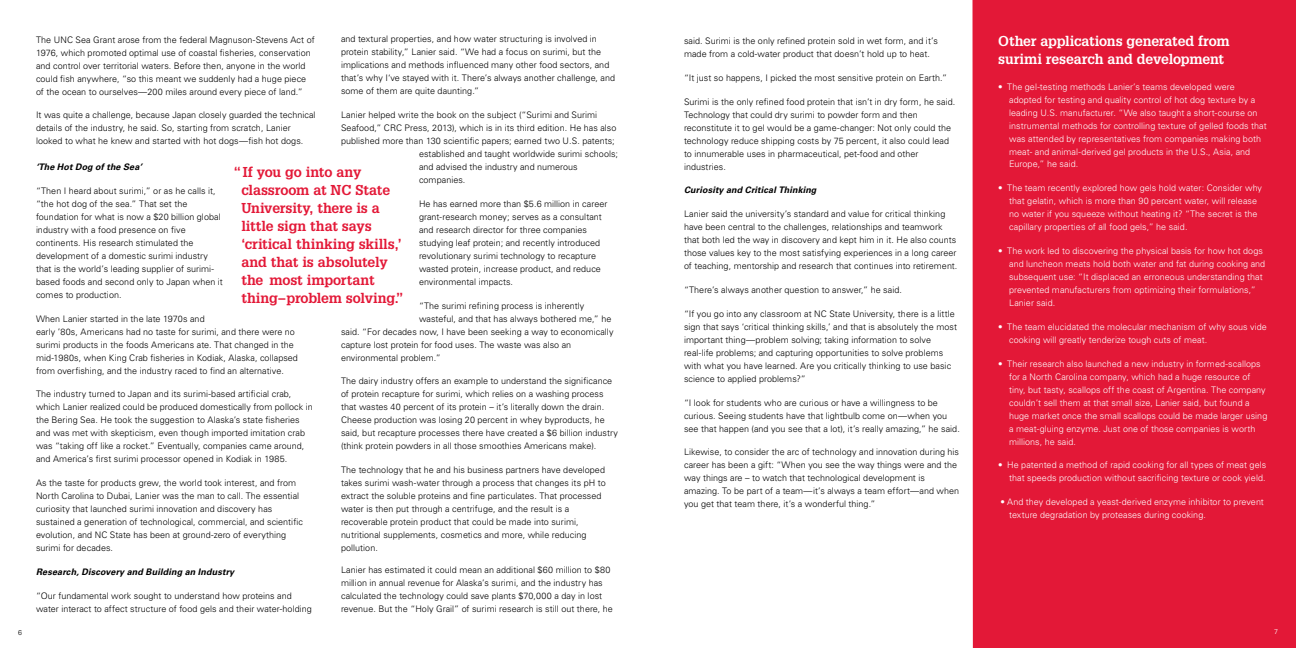
<style>
.page{position:relative;width:1296px;height:648px;background:#fff}
.page>*{position:absolute;margin:0;border:0;box-sizing:border-box;transform-origin:0 0}
.t1{font:700 14px/18px "Glypha LT Std";letter-spacing:-.005em;color:#e31837}
.t2{font:700 14px/18px "Glypha LT Std";letter-spacing:-.015em;color:#fff}
.t3{font:300 9px/13px "Univers LT Std";letter-spacing:.005em;color:#000}
.t4{font:300 9px/13px "Univers LT Std";letter-spacing:.005em;color:#fff}
.t5{font:italic 700 9px "Univers LT Std";letter-spacing:.015em;color:#000}
.t6{font:300 7px "Univers LT Std";color:#fff}
.t7{font:300 7px "Univers LT Std";color:#000}
</style>
<div class="page">
<div style="left:973px;top:0;width:323px;height:648px;background:#e31837"></div>
<p class="t7" style="left:18px;top:628px;width:5px">6</p>
<p class="t3" style="left:341px;top:33px;width:276px">and textural properties, and how water structuring is involved in protein stability,” Lanier said. “We had a focus on surimi, but the implications and methods influenced many other food sectors, and that’s why I‘ve stayed with it. There’s always another challenge, and some of them are quite daunting.”</p>
<p class="t3" style="left:341px;top:108px;width:258px">Lanier helped write the book on the subject (“Surimi and Surimi</p>
<p class="t3" style="left:341px;top:121px;width:277px">Seafood,” CRC Press, 2013), which is in its third edition. He has also</p>
<p class="t3" style="left:341px;top:134px;width:275px">published more than 130 scientific papers; earned two U.S. patents;</p>
<p class="t3" style="left:419px;top:147px;width:200px">established and taught worldwide surimi schools;</p>
<p class="t3" style="left:419px;top:160px;width:160px">and advised the industry and numerous</p>
<p class="t3" style="left:419px;top:173px;width:48px">companies.</p>
<p class="t3" style="left:419px;top:197px;width:190px">He has earned more than $5.6 million in career grant-research money; serves as a consultant and research director for three companies studying leaf protein; and recently introduced revolutionary surimi technology to recapture wasted protein, increase product, and reduce environmental impacts.</p>
<p class="t3" style="left:419px;top:299px;width:167px">“The surimi refining process is inherently</p>
<p class="t3" style="left:419px;top:312px;width:194px">wasteful, and that has always bothered me,” he</p>
<p class="t3" style="left:341px;top:325px;width:274px">said. “For decades now, I have been seeking a way to economically</p>
<p class="t3" style="left:341px;top:338px;width:232px">capture lost protein for food uses. The waste was also an</p>
<p class="t3" style="left:341px;top:351px;width:101px">environmental problem.”</p>
<p class="t3" style="left:341px;top:375px;width:278px">The dairy industry offers an example to understand the significance of protein recapture for surimi, which relies on a washing process that wastes 40 percent of its protein – it’s literally down the drain.<br>Cheese production was losing 20 percent in whey byproducts, he said, but recapture processes there have created a $6 billion industry (think protein powders in all those smoothies Americans make).</p>
<p class="t3" style="left:341px;top:464px;width:266px">The technology that he and his business partners have developed takes surimi wash-water through a process that changes its pH to extract the soluble proteins and fine particulates. That processed water is then put through a centrifuge, and the result is a recoverable protein product that could be made into surimi, nutritional supplements, cosmetics and more, while reducing pollution.</p>
<p class="t3" style="left:341px;top:563px;width:273px">Lanier has estimated it could mean an additional $60 million to $80 million in annual revenue for Alaska’s surimi, and the industry has calculated the technology could save plants $70,000 a day in lost revenue. But the “Holy Grail” of surimi research is still out there, he</p>
<p class="t3" style="left:36px;top:33px;width:280px">The UNC Sea Grant arose from the federal Magnuson-Stevens Act of 1976, which promoted optimal use of coastal fisheries, conservation and control over territorial waters. Before then, anyone in the world could fish anywhere, “so this meant we suddenly had a huge piece of the ocean to ourselves—200 miles around every piece of land.”</p>
<p class="t3" style="left:36px;top:109px;width:281px">It was quite a challenge, because Japan closely guarded the technical details of the industry, he said. So, starting from scratch, Lanier looked to what he knew and started with hot dogs—fish hot dogs.</p>
<p class="t5" style="left:36px;top:162px;width:107px">‘The Hot Dog of the Sea’</p>
<p class="t3" style="left:36px;top:184px;width:188px">“Then I heard about surimi,” or as he calls it, “the hot dog of the sea.” That set the foundation for what is now a $20 billion global industry with a food presence on five continents. His research stimulated the development of a domestic surimi industry that is the world’s leading supplier of surimi&shy;based foods and second only to Japan when it comes to production.</p>
<p class="t3" style="left:36px;top:312px;width:263px">When Lanier started in the late 1970s and<br>early ’80s, Americans had no taste for surimi, and there were no surimi products in the foods Americans ate. That changed in the mid-1980s, when King Crab fisheries in Kodiak, Alaska, collapsed from overfishing, and the industry raced to find an alternative.</p>
<p class="t3" style="left:36px;top:388px;width:278px">The industry turned to Japan and its surimi-based artificial crab, which Lanier realized could be produced domestically from pollock in the Bering Sea. He took the suggestion to Alaska’s state fisheries and was met with skepticism, even though imported imitation crab was “taking off like a rocket.” Eventually, companies came around, and America’s first surimi processor opened in Kodiak in 1985.</p>
<p class="t3" style="left:36px;top:477px;width:269px">As the taste for products grew, the world took interest, and from North Carolina to Dubai, Lanier was the man to call. The essential curiosity that launched surimi innovation and discovery has sustained a generation of technological, commercial, and scientific evolution, and NC State has been at ground-zero of everything surimi for decades.</p>
<p class="t5" style="left:36px;top:567px;width:200px">Research, Discovery and Building an Industry</p>
<p class="t3" style="left:36px;top:589px;width:277px">“Our fundamental work sought to understand how proteins and water interact to affect structure of food gels and their water-holding</p>
<h1 class="t1" style="left:241px;top:162px;width:164px;text-indent:-8px">“ If you go into any classroom at NC State<br>University, there is a little sign that says ‘critical thinking skills,’ and that is absolutely the most important thing–problem solving.”</h1>
<p class="t3" style="left:684px;top:34px;width:255px">said. Surimi is the only refined protein sold in wet form, and it’s made from a cold-water product that doesn’t hold up to heat.</p>
<p class="t3" style="left:684px;top:71px;width:265px">“It just so happens, I picked the most sensitive protein on Earth.”</p>
<p class="t3" style="left:684px;top:95px;width:273px">Surimi is the only refined food protein that isn’t in dry form, he said.<br>Technology that could dry surimi to powder form and then reconstitute it to gel would be a game-changer: Not only could the technology reduce shipping costs by 75 percent, it also could lead to innumerable uses in pharmaceutical, pet-food and other industries.</p>
<p class="t5" style="left:684px;top:185px;width:134px">Curiosity and Critical Thinking</p>
<p class="t3" style="left:684px;top:207px;width:275px">Lanier said the university’s standard and value for critical thinking have been central to the challenges, relationships and teamwork that both led the way in discovery and kept him in it. He also counts those values key to the most satisfying experiences in a long career of teaching, mentorship and research that continues into retirement.</p>
<p class="t3" style="left:684px;top:283px;width:220px">“There’s always another question to answer,” he said.</p>
<p class="t3" style="left:684px;top:307px;width:275px">“If you go into any classroom at NC State University, there is a little sign that says ‘critical thinking skills,’ and that is absolutely the most important thing—problem solving; taking information to solve real-life problems; and capturing opportunities to solve problems with what you have learned. Are you critically thinking to use basic science to applied problems?”</p>
<p class="t3" style="left:684px;top:396px;width:277px">“I look for students who are curious or have a willingness to be curious. Seeing students have that lightbulb come on—when you see that happen (and you see that a lot), it’s really amazing,” he said.</p>
<p class="t3" style="left:684px;top:446px;width:277px">Likewise, to consider the arc of technology and innovation during his career has been a gift: “When you see the way things were and the way things are – to watch that technological development is amazing. To be part of a team—it’s always a team effort—and when you get that team there, it’s a wonderful thing.”</p>
<h1 class="t2" style="left:998px;top:31px;width:233px">Other applications generated from surimi research and development</h1>
<p class="t4" style="left:1009px;top:80px;width:259px;text-indent:-11px">• The gel-testing methods Lanier’s teams developed were adopted for testing and quality control of hot dog texture by a leading U.S. manufacturer. “We also taught a short-course on instrumental methods for controlling texture of gelled foods that was attended by representatives from companies making both meat- and animal-derived gel products in the U.S., Asia, and Europe,” he said.</p>
<p class="t4" style="left:1009px;top:182px;width:254px;text-indent:-11px">• The team recently explored how gels hold water: Consider why that gelatin, which is more than 90 percent water, will release no water if you squeeze without heating it? “The secret is the capillary properties of all food gels,” he said.</p>
<p class="t4" style="left:1009px;top:244px;width:258px;text-indent:-11px">• The work led to discovering the physical basis for how hot dogs and luncheon meats hold both water and fat during cooking and subsequent use: “It displaced an erroneous understanding that prevented manufacturers from optimizing their formulations,” Lanier said.</p>
<p class="t4" style="left:1009px;top:320px;width:259px;text-indent:-11px">• The team elucidated the molecular mechanism of why sous vide cooking will greatly tenderize tough cuts of meat.</p>
<p class="t4" style="left:1009px;top:357px;width:260px;text-indent:-11px">• Their research also launched a new industry in formed-scallops for a North Carolina company, which had a huge resource of tiny, but tasty, scallops off the coast of Argentina. The company couldn’t sell them at that small size, Lanier said, but found a huge market once the small scallops could be made larger using a meat-gluing enzyme. Just one of those companies is worth millions, he said.</p>
<p class="t4" style="left:998px;top:459px;width:270px;text-align:right">• He patented a method of rapid cooking for all types of meat gels that speeds production without sacrificing texture or cook yield.</p>
<p class="t4" style="left:1009px;top:496px;width:256px;text-indent:-8px">• And they developed a yeast-derived enzyme inhibitor to prevent texture degradation by proteases during cooking.</p>
<p class="t6" style="left:1274px;top:628px;width:5px">7</p>
</div>
